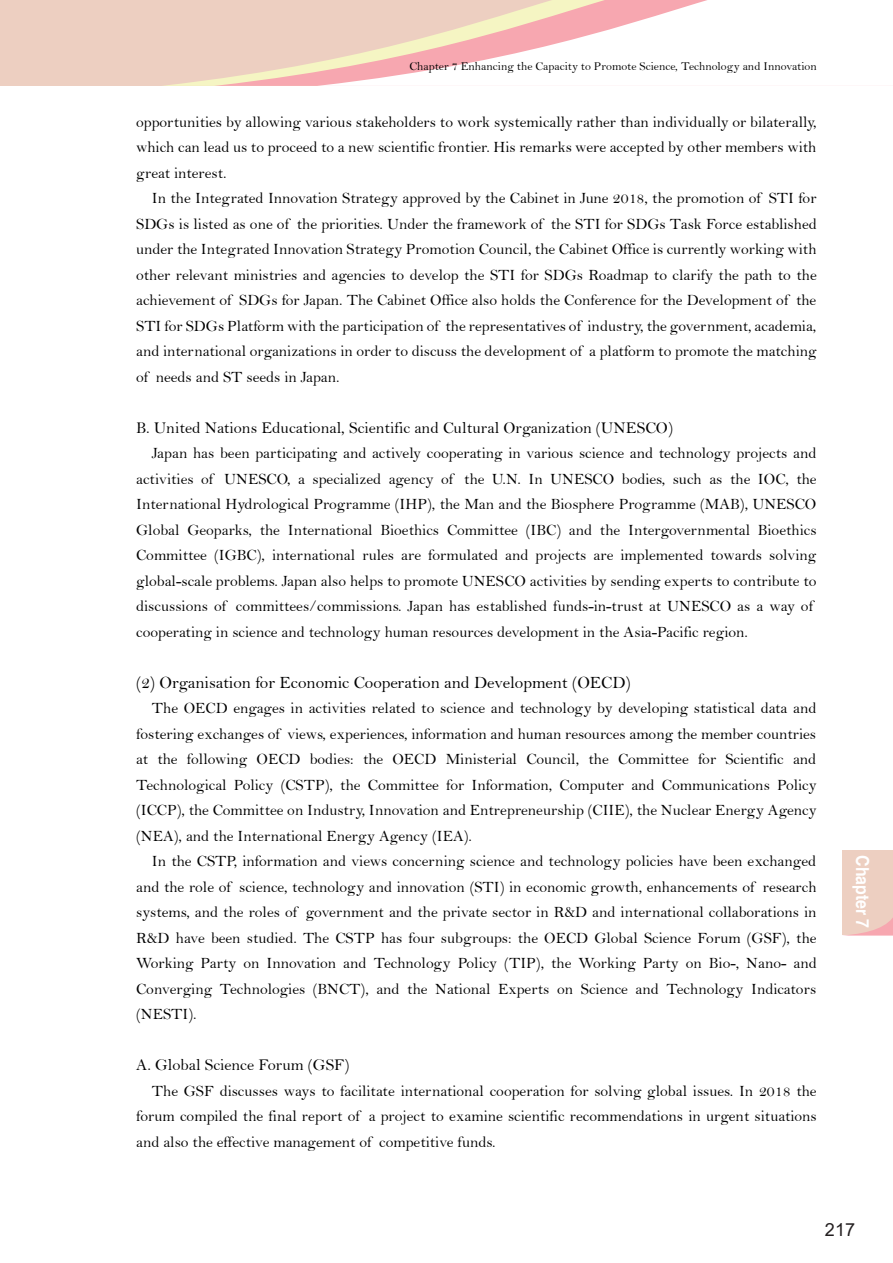
<style>
.page{position:relative;width:893px;height:1263px;background:#fff}
.page>*{position:absolute;margin:0;border:0;box-sizing:border-box;transform-origin:0 0}
.t1{font:700 18px "Helvetica";color:#fff;scale:.88 1}
.t2{font:18px "Arial";color:#231f20}
.t3{font:17.25px "Bell";color:#000}
.t4{font:16.5px "Bell";color:#000}
.t5{font:15.75px/25.5px "Bell";color:#000}
.t6{font:12px "Bell";color:#000}
</style>
<div class="page">
<div style="left:0;top:0;width:893px;height:86px;background:#edcfc1"></div>
<svg style="left:214px;top:62px;width:103px;height:24px"></svg>
<svg style="left:317px;top:0;width:576px;height:86px;fill:#fff"></svg>
<div style="left:842px;top:850px;width:51px;height:85px;background:#edcfc1"></div>
<p class="t6" style="left:409px;top:59px;width:409px">Chapter 7 Enhancing the Capacity to Promote Science, Technology and Innovation</p>
<p class="t5" style="left:136px;top:109px;width:682px">opportunities by allowing various stakeholders to work systemically rather than individually or bilaterally,</p>
<p class="t5" style="left:136px;top:134px;width:682px">which can lead us to proceed to a new scientific frontier. His remarks were accepted by other members with</p>
<p class="t5" style="left:136px;top:160px;width:92px">great interest.</p>
<p class="t5" style="left:152px;top:185px;width:666px">In the Integrated Innovation Strategy approved by the Cabinet in June 2018, the promotion of STI for</p>
<p class="t5" style="left:136px;top:211px;width:682px">SDGs is listed as one of the priorities. Under the framework of the STI for SDGs Task Force established</p>
<p class="t5" style="left:136px;top:236px;width:682px">under the Integrated Innovation Strategy Promotion Council, the Cabinet Office is currently working with</p>
<p class="t5" style="left:136px;top:262px;width:682px">other relevant ministries and agencies to develop the STI for SDGs Roadmap to clarify the path to the</p>
<p class="t5" style="left:136px;top:287px;width:682px">achievement of SDGs for Japan. The Cabinet Office also holds the Conference for the Development of the</p>
<p class="t5" style="left:136px;top:313px;width:682px">STI for SDGs Platform with the participation of the representatives of industry, the government, academia,</p>
<p class="t5" style="left:136px;top:338px;width:682px">and international organizations in order to discuss the development of a platform to promote the matching</p>
<p class="t5" style="left:136px;top:364px;width:205px">of needs and ST seeds in Japan.</p>
<p class="t4" style="left:136px;top:418px;width:538px">B. United Nations Educational, Scientific and Cultural Organization (UNESCO)</p>
<p class="t5" style="left:136px;top:440px;width:682px;text-indent:16px">Japan has been participating and actively cooperating in various science and technology projects and activities of UNESCO, a specialized agency of the U.N. In UNESCO bodies, such as the IOC, the International Hydrological Programme (IHP), the Man and the Biosphere Programme (MAB), UNESCO Global Geoparks, the International Bioethics Committee (IBC) and the Intergovernmental Bioethics Committee (IGBC), international rules are formulated and projects are implemented towards solving global-scale problems. Japan also helps to promote UNESCO activities by sending experts to contribute to discussions of committees/commissions. Japan has established funds-in-trust at UNESCO as a way of cooperating in science and technology human resources development in the Asia-Pacific region.</p>
<p class="t3" style="left:136px;top:672px;width:496px">(2) Organisation for Economic Cooperation and Development (OECD)</p>
<p class="t5" style="left:152px;top:695px;width:666px">The OECD engages in activities related to science and technology by developing statistical data and</p>
<p class="t5" style="left:136px;top:721px;width:682px">fostering exchanges of views, experiences, information and human resources among the member countries</p>
<p class="t5" style="left:136px;top:746px;width:682px">at the following OECD bodies: the OECD Ministerial Council, the Committee for Scientific and</p>
<p class="t5" style="left:136px;top:772px;width:682px">Technological Policy (CSTP), the Committee for Information, Computer and Communications Policy</p>
<p class="t5" style="left:136px;top:797px;width:682px">(ICCP), the Committee on Industry, Innovation and Entrepreneurship (CIIE), the Nuclear Energy Agency</p>
<p class="t5" style="left:136px;top:823px;width:337px">(NEA), and the International Energy Agency (IEA).</p>
<p class="t5" style="left:152px;top:848px;width:666px">In the CSTP, information and views concerning science and technology policies have been exchanged</p>
<p class="t5" style="left:136px;top:874px;width:682px">and the role of science, technology and innovation (STI) in economic growth, enhancements of research</p>
<p class="t5" style="left:136px;top:899px;width:682px">systems, and the roles of government and the private sector in R&amp;D and international collaborations in</p>
<p class="t5" style="left:136px;top:925px;width:682px">R&amp;D have been studied. The CSTP has four subgroups: the OECD Global Science Forum (GSF), the</p>
<p class="t5" style="left:136px;top:950px;width:682px">Working Party on Innovation and Technology Policy (TIP), the Working Party on Bio-, Nano- and</p>
<p class="t5" style="left:136px;top:976px;width:682px">Converging Technologies (BNCT), and the National Experts on Science and Technology Indicators</p>
<p class="t5" style="left:136px;top:1001px;width:62px">(NESTI).</p>
<p class="t4" style="left:136px;top:1055px;width:215px">A. Global Science Forum (GSF)</p>
<p class="t5" style="left:136px;top:1078px;width:682px;text-align:justify;text-indent:16px">The GSF discusses ways to facilitate international cooperation for solving global issues. In 2018 the forum compiled the final report of a project to examine scientific recommendations in urgent situations and also the effective management of competitive funds.</p>
<p class="t1" style="left:877px;top:855px;width:85px;rotate:90deg">Chapter 7</p>
<p class="t2" style="left:825px;top:1217px;width:32px">217</p>
</div>
